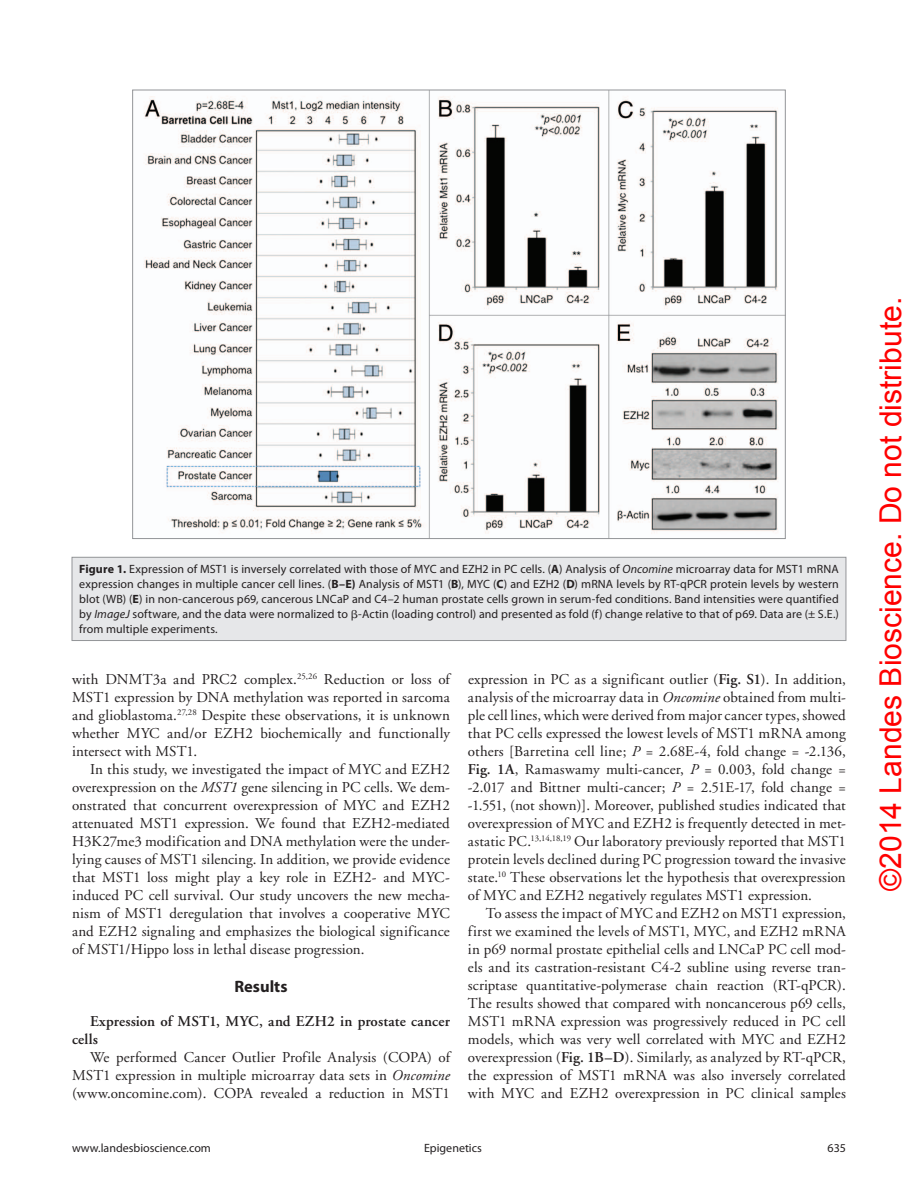
<style>
.page{position:relative;width:918px;height:1188px;background:#fff}
.page>*{position:absolute;margin:0;border:0;box-sizing:border-box;transform-origin:0 0}
.t1{font:30.15px "Arial";color:#f00}
.t2{font:700 16.5px "Myriad Pro";color:#231f20}
.t3{font:15px/18px "Adobe Garamond";letter-spacing:.01em;color:#231f20;text-align:justify}
.t4{font:600 15px/18px "Adobe Garamond";letter-spacing:.005em;color:#231f20}
.t5{font:12px/15px "Myriad Pro";letter-spacing:.005em;color:#231f20;text-align:justify}
.s1{font-weight:700}
.s2{font-style:italic}
.s3{font-family:"Universal Std Greekw Math Pi"}
.s4{font-weight:600}
</style>
<div class="page">
<img style="left:143px;top:92px;width:641px;height:445px">
<div style="left:72px;top:557px;width:774px;height:84px;background:#e6e7e9"></div>
<div style="left:72px;top:557px;width:774px;height:84px;border:1px solid #939598"></div>
<p class="t5" style="left:79px;top:562px;width:761px"><span class="s1">Figure 1.</span> Expression of MST1 is inversely correlated with those of MYC and EZH2 in PC cells. (<span class="s1">A</span>) Analysis of <span class="s2">Oncomine</span> microarray data for MST1 mRNA expression changes in multiple cancer cell lines. (<span class="s1">B–E)</span> Analysis of MST1 (<span class="s1">B</span>), MYC (<span class="s1">C</span>) and EZH2 (<span class="s1">D</span>) mRNA levels by RT-qPCR protein levels by western blot (WB) (<span class="s1">E</span>) in non-cancerous p69, cancerous LNCaP and C4–2 human prostate cells grown in serum-fed conditions. Band intensities were quantified by <span class="s2">ImageJ</span> software, and the data were normalized to <span class="s3">β</span>-Actin (loading control) and presented as fold (f) change relative to that of p69. Data are (± S.E.) from multiple experiments.</p>
<p class="t3" style="left:72px;top:671px;width:379px">with DNMT3a and PRC2 complex.<sup>25,26</sup> Reduction or loss of MST1 expression by DNA methylation was reported in sarcoma and glioblastoma.<sup>27,28</sup> Despite these observations, it is unknown whether MYC and/or EZH2 biochemically and functionally intersect with MST1.</p>
<p class="t3" style="left:72px;top:761px;width:379px;text-indent:18px">In this study, we investigated the impact of MYC and EZH2 overexpression on the <span class="s2">MST1</span> gene silencing in PC cells. We dem&shy;onstrated that concurrent overexpression of MYC and EZH2 attenuated MST1 expression. We found that EZH2-mediated H3K27me3 modification and DNA methylation were the under&shy;lying causes of MST1 silencing. In addition, we provide evidence that MST1 loss might play a key role in EZH2- and MYC&shy;induced PC cell survival. Our study uncovers the new mecha&shy;nism of MST1 deregulation that involves a cooperative MYC and EZH2 signaling and emphasizes the biological significance of MST1/Hippo loss in lethal disease progression.</p>
<p class="t2" style="left:234px;top:976px;width:55px">Results</p>
<p class="t4" style="left:72px;top:1013px;width:379px;text-indent:18px">Expression of MST1, MYC, and EZH2 in prostate cancer cells</p>
<p class="t3" style="left:72px;top:1049px;width:379px;text-indent:18px">We performed Cancer Outlier Profile Analysis (COPA) of MST1 expression in multiple microarray data sets in <span class="s2">Oncomine </span>(www.oncomine.com). COPA revealed a reduction in MST1</p>
<p class="t3" style="left:468px;top:671px;width:379px">expression in PC as a significant outlier (<span class="s4">Fig. S1</span>). In addition, analysis of the microarray data in <span class="s2">Oncomine</span> obtained from multi&shy;ple cell lines, which were derived from major cancer types, showed that PC cells expressed the lowest levels of MST1 mRNA among others [Barretina cell line; <span class="s2">P</span> = 2.68E-4, fold change = -2.136, <span class="s4">Fig. 1A</span>, Ramaswamy multi-cancer, <span class="s2">P</span> = 0.003, fold change = -2.017 and Bittner multi-cancer; <span class="s2">P</span> = 2.51E-17, fold change = -1.551, (not shown)]. Moreover, published studies indicated that overexpression of MYC and EZH2 is frequently detected in met&shy;astatic PC.<sup>13,14,18,19</sup> Our laboratory previously reported that MST1 protein levels declined during PC progression toward the invasive state.<sup>10</sup> These observations let the hypothesis that overexpression of MYC and EZH2 negatively regulates MST1 expression.</p>
<p class="t3" style="left:468px;top:905px;width:379px;text-indent:18px">To assess the impact of MYC and EZH2 on MST1 expression, first we examined the levels of MST1, MYC, and EZH2 mRNA in p69 normal prostate epithelial cells and LNCaP PC cell mod&shy;els and its castration-resistant C4-2 subline using reverse tran&shy;scriptase quantitative-polymerase chain reaction (RT-qPCR).<br>The results showed that compared with noncancerous p69 cells, MST1 mRNA expression was progressively reduced in PC cell models, which was very well correlated with MYC and EZH2 overexpression (<span class="s4">Fig. 1B–D</span>). Similarly, as analyzed by RT-qPCR, the expression of MST1 mRNA was also inversely correlated with MYC and EZH2 overexpression in PC clinical samples</p>
<p class="t5" style="left:72px;top:1140px;width:140px">www.landesbioscience.com</p>
<p class="t5" style="left:424px;top:1140px;width:59px">Epigenetics</p>
<p class="t5" style="left:828px;top:1140px;width:20px">635</p>
<h1 class="t1" style="left:871px;top:891px;width:595px;rotate:-90deg">©2014 Landes Bioscience. Do not distribute.</h1>
</div>
